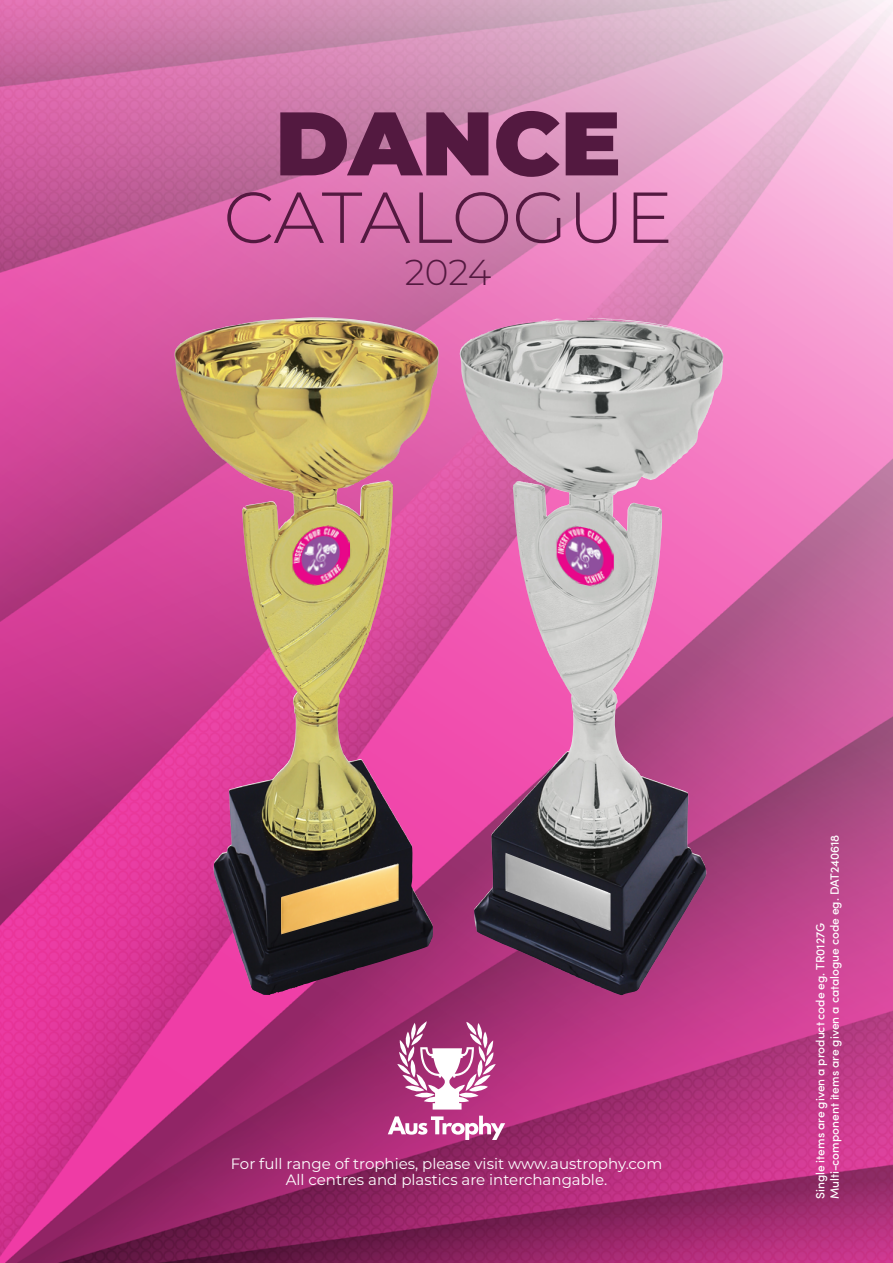
<style>
.page{position:relative;width:893px;height:1263px;background:#fff}
.page>*{position:absolute;margin:0;border:0;box-sizing:border-box;transform-origin:0 0}
.t1{font:900 90px "Montserrat";color:#531940}
.t2{font:300 72px "Montserrat";letter-spacing:-.005em;color:#531940}
.t3{font:300 36px "Montserrat";color:#531940}
.t4{font:15px/16.5px "Montserrat";color:#fff;text-align:center}
.t5{font:500 12px/14.4px "Sofia Pro";color:#fff}
</style>
<div class="page">
<img style="left:0;top:0;width:893px;height:1263px">
<svg style="left:388px;top:1116px;width:117px;height:24px"></svg>
<svg style="left:397px;top:1021px;width:99px;height:88px"></svg>
<img style="left:174px;top:320px;width:121px;height:342px">
<img style="left:293px;top:521px;width:57px;height:69px">
<img style="left:281px;top:863px;width:118px;height:71px">
<img style="left:460px;top:318px;width:240px;height:198px">
<img style="left:505px;top:853px;width:106px;height:78px">
<img style="left:557px;top:522px;width:57px;height:69px">
<h1 class="t1" style="left:275px;top:76px;width:347px">DANCE</h1>
<h2 class="t2" style="left:223px;top:168px;width:451px">CATALOGUE</h2>
<h3 class="t3" style="left:405px;top:248px;width:88px">2024</h3>
<p class="t4" style="left:231px;top:1154px;width:433px">For full range of trophies, please visit www.austrophy.com<br>All centres and plastics are interchangable.</p>
<p class="t5" style="left:812px;top:1199px;width:366px;rotate:-90deg">Single items are given a product code eg. TR0127G<br>Multi-component items are given a catalogue code eg. DAT240618</p>
</div>
